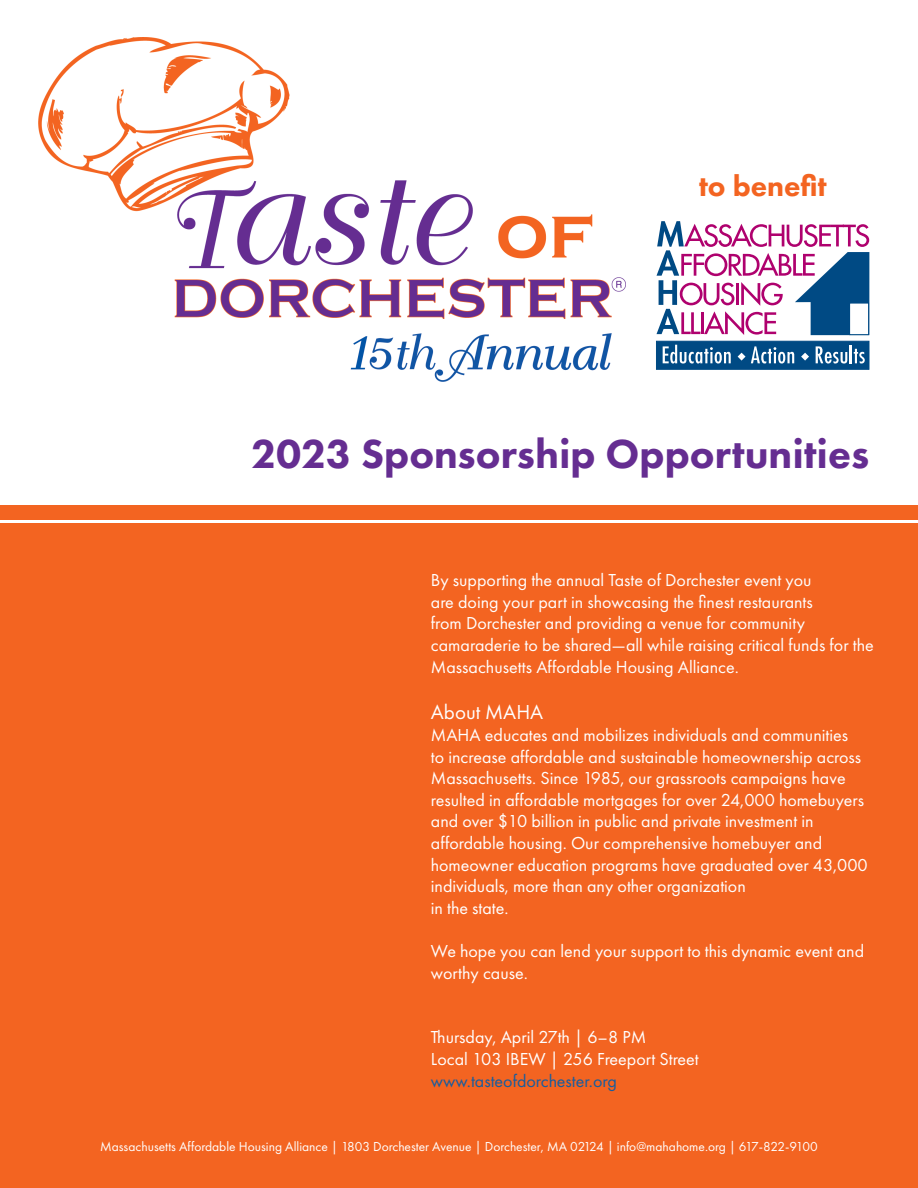
<style>
.page{position:relative;width:918px;height:1188px;background:#fff}
.page>*{position:absolute;margin:0;border:0;box-sizing:border-box;transform-origin:0 0}
.t1{font:800 42px "Futura PT";color:#652d91}
.t2{font:800 30px "Futura PT";color:#f36421}
.t3{font:21px "Futura PT";color:#fff}
.t4{font:18px/21.6px "Futura PT";color:#fff}
.t5{font:18px "Futura PT";color:#175d9e}
.t6{font:13.5px "Futura PT";color:#fff}
</style>
<div class="page">
<div style="left:0;top:505px;width:918px;height:683px;background:#f36421"></div>
<img style="left:38px;top:38px;width:587px;height:343px">
<hr style="left:0;top:521px;width:918px;height:2px;background:#fff">
<div style="left:656px;top:341px;width:213px;height:28px;background:#004a84;border:1px solid #004a84"></div>
<svg style="left:657px;top:221px;width:212px;height:114px"></svg>
<svg style="left:663px;top:345px;width:68px;height:19px"></svg>
<svg style="left:738px;top:346px;width:56px;height:18px"></svg>
<svg style="left:801px;top:353px;width:8px;height:8px"></svg>
<svg style="left:816px;top:345px;width:49px;height:19px"></svg>
<p class="t2" style="left:699px;top:167px;width:129px">to benefit</p>
<p class="t1" style="left:251px;top:428px;width:620px">2023 Sponsorship Opportunities</p>
<p class="t4" style="left:431px;top:569px;width:444px">By supporting the annual Taste of Dorchester event you<br>are doing your part in showcasing the finest restaurants<br>from Dorchester and providing a venue for community camaraderie to be shared—all while raising critical funds for the Massachusetts Affordable Housing Alliance.</p>
<p class="t3" style="left:431px;top:700px;width:114px">About MAHA</p>
<p class="t4" style="left:431px;top:724px;width:438px">MAHA educates and mobilizes individuals and communities<br>to increase affordable and sustainable homeownership across Massachusetts. Since 1985, our grassroots campaigns have resulted in affordable mortgages for over 24,000 homebuyers and over $10 billion in public and private investment in affordable housing. Our comprehensive homebuyer and homeowner education programs have graduated over 43,000 individuals, more than any other organization<br>in the state.</p>
<p class="t4" style="left:431px;top:940px;width:435px">We hope you can lend your support to this dynamic event and worthy cause.</p>
<p class="t4" style="left:431px;top:1026px;width:217px">Thursday, April 27th | 6–8 PM</p>
<p class="t4" style="left:431px;top:1048px;width:269px">Local 103 IBEW | 256 Freeport Street</p>
<p class="t5" style="left:431px;top:1070px;width:187px">www.tasteofdorchester.org</p>
<p class="t6" style="left:100px;top:1138px;width:719px">Massachusetts Affordable Housing Alliance | 1803 Dorchester Avenue | Dorchester, MA 02124 | info@mahahome.org | 617-822-9100</p>
</div>
